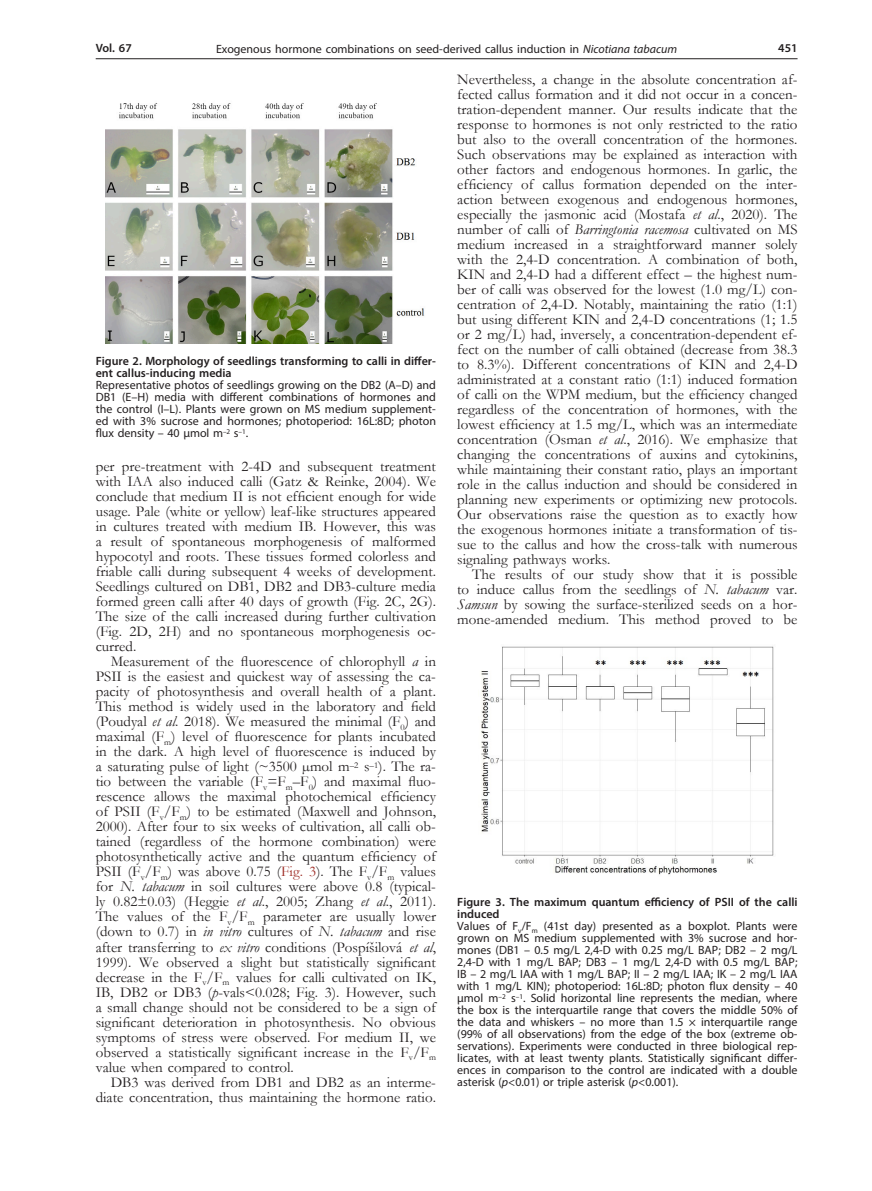
<style>
.page{position:relative;width:872px;height:1191px;background:#fff}
.page>*{position:absolute;margin:0;border:0;box-sizing:border-box;transform-origin:0 0}
.Body_tekst{font:15px/15px "Garamond";color:#231f20;text-align:justify}
.Figure_1{font:12px/12px "Myriad Pro";color:#231f20;text-align:justify}
.Figure{font:600 12px/12px "Myriad Pro";color:#231f20}
.s1{font-style:italic}
.s2{color:#9f2d26}
</style>
<div class="page">
<hr style="left:96px;top:58px;width:701px;height:1px;background:#231f20">
<img style="left:481px;top:646px;width:293px;height:229px">
<img style="left:105px;top:103px;width:320px;height:240px">
<p class="Figure" style="left:96px;top:42px;width:38px">Vol. 67</p>
<p class="Figure_1" style="left:216px;top:43px;width:462px">Exogenous hormone combinations on seed-derived callus induction in <span class="s1">Nicotiana tabacum</span></p>
<p class="Figure" style="left:778px;top:42px;width:21px">451</p>
<p class="Figure" style="left:96px;top:355px;width:342px">Figure 2. Morphology of seedlings transforming to calli in differ&shy;ent callus-inducing media</p>
<p class="Figure_1" style="left:96px;top:379px;width:342px">Representative photos of seedlings growing on the DB2 (A–D) and DB1 (E–H) media with different combinations of hormones and the control (I–L). Plants were grown on MS medium supplement&shy;ed with 3% sucrose and hormones; photoperiod: 16L:8D; photon flux density – 40 µmol m<sup>–2</sup> s<sup>–1</sup>.</p>
<p class="Body_tekst" style="left:96px;top:459px;width:342px">per pre-treatment with 2-4D and subsequent treatment with IAA also induced calli (Gatz &amp; Reinke, 2004). We conclude that medium II is not efficient enough for wide usage. Pale (white or yellow) leaf-like structures appeared in cultures treated with medium IB. However, this was a result of spontaneous morphogenesis of malformed hypocotyl and roots. These tissues formed colorless and friable calli during subsequent 4 weeks of development.<br>Seedlings cultured on DB1, DB2 and DB3-culture media formed green calli after 40 days of growth (Fig. 2C, 2G).<br>The size of the calli increased during further cultivation (Fig. 2D, 2H) and no spontaneous morphogenesis oc&shy;curred.</p>
<p class="Body_tekst" style="left:96px;top:654px;width:342px;text-indent:15px">Measurement of the fluorescence of chlorophyll <span class="s1">a</span> in PSII is the easiest and quickest way of assessing the ca&shy;pacity of photosynthesis and overall health of a plant.<br>This method is widely used in the laboratory and field (Poudyal <span class="s1">et al</span>. 2018). We measured the minimal (F<sub>0</sub>) and maximal (F<sub>m</sub>) level of fluorescence for plants incubated in the dark. A high level of fluorescence is induced by a saturating pulse of light (~3500 µmol m<sup>–2</sup> s<sup>–1</sup>). The ra&shy;tio between the variable (F<sub>v</sub>=F<sub>m</sub>–F<sub>0</sub>) and maximal fluo&shy;rescence allows the maximal photochemical efficiency of PSII (F<sub>v</sub>/F<sub>m</sub>) to be estimated (Maxwell and Johnson, 2000). After four to six weeks of cultivation, all calli ob&shy;tained (regardless of the hormone combination) were photosynthetically active and the quantum efficiency of PSII (F<sub>v</sub>/F<sub>m</sub>) was above 0.75 (<span class="s2">Fig. 3</span>). The F<sub>v</sub>/F<sub>m</sub> values for <span class="s1">N. tabacum</span> in soil cultures were above 0.8 (typical&shy;ly 0.82±0.03) (Heggie <span class="s1">et al</span>., 2005; Zhang <span class="s1">et al</span>., 2011).<br>The values of the F<sub>v</sub>/F<sub>m</sub> parameter are usually lower (down to 0.7) in <span class="s1">in vitro</span> cultures of <span class="s1">N. tabacum</span> and rise after transferring to <span class="s1">ex vitro</span> conditions (Pospíšilová <span class="s1">et al</span>, 1999). We observed a slight but statistically significant decrease in the F<sub>v</sub>/F<sub>m</sub> values for calli cultivated on IK, IB, DB2 or DB3 (<span class="s1">p</span>-vals&lt;0.028; Fig. 3). However, such a small change should not be considered to be a sign of significant deterioration in photosynthesis. No obvious symptoms of stress were observed. For medium II, we observed a statistically significant increase in the F<sub>v</sub>/F<sub>m </sub>value when compared to control.</p>
<p class="Body_tekst" style="left:96px;top:1074px;width:342px;text-align:right">DB3 was derived from DB1 and DB2 as an interme&shy;diate concentration, thus maintaining the hormone ratio.</p>
<p class="Body_tekst" style="left:457px;top:72px;width:342px">Nevertheless, a change in the absolute concentration af&shy;fected callus formation and it did not occur in a concen&shy;tration-dependent manner. Our results indicate that the response to hormones is not only restricted to the ratio but also to the overall concentration of the hormones.<br>Such observations may be explained as interaction with other factors and endogenous hormones. In garlic, the efficiency of callus formation depended on the inter&shy;action between exogenous and endogenous hormones, especially the jasmonic acid (Mostafa <span class="s1">et al</span>., 2020). The number of calli of <span class="s1">Barringtonia racemosa</span> cultivated on MS medium increased in a straightforward manner solely with the 2,4-D concentration. A combination of both, KIN and 2,4-D had a different effect – the highest num&shy;ber of calli was observed for the lowest (1.0 mg/L) con&shy;centration of 2,4-D. Notably, maintaining the ratio (1:1) but using different KIN and 2,4-D concentrations (1; 1.5 or 2 mg/L) had, inversely, a concentration-dependent ef&shy;fect on the number of calli obtained (decrease from 38.3 to 8.3%). Different concentrations of KIN and 2,4-D administrated at a constant ratio (1:1) induced formation of calli on the WPM medium, but the efficiency changed regardless of the concentration of hormones, with the lowest efficiency at 1.5 mg/L, which was an intermediate concentration (Osman <span class="s1">et al</span>., 2016). We emphasize that changing the concentrations of auxins and cytokinins, while maintaining their constant ratio, plays an important role in the callus induction and should be considered in planning new experiments or optimizing new protocols.<br>Our observations raise the question as to exactly how the exogenous hormones initiate a transformation of tis&shy;sue to the callus and how the cross-talk with numerous signaling pathways works.</p>
<p class="Body_tekst" style="left:457px;top:567px;width:342px;text-indent:15px">The results of our study show that it is possible to induce callus from the seedlings of <span class="s1">N. tabacum</span> var.<br><span class="s1">Samsun</span> by sowing the surface-sterilized seeds on a hor&shy;mone-amended medium. This method proved to be</p>
<p class="Figure" style="left:457px;top:895px;width:342px">Figure 3. The maximum quantum efficiency of PSII of the calli induced</p>
<p class="Figure_1" style="left:457px;top:919px;width:342px">Values of F<sub>v</sub>/F<sub>m</sub> (41st day) presented as a boxplot. Plants were grown on MS medium supplemented with 3% sucrose and hor&shy;mones (DB1 – 0.5 mg/L 2,4-D with 0.25 mg/L BAP; DB2 – 2 mg/L 2,4-D with 1 mg/L BAP; DB3 – 1 mg/L 2,4-D with 0.5 mg/L BAP; IB – 2 mg/L IAA with 1 mg/L BAP; II – 2 mg/L IAA; IK – 2 mg/L IAA with 1 mg/L KIN); photoperiod: 16L:8D; photon flux density – 40 µmol m<sup>–2</sup> s<sup>–1</sup>. Solid horizontal line represents the median, where the box is the interquartile range that covers the middle 50% of the data and whiskers – no more than 1.5 × interquartile range (99% of all observations) from the edge of the box (extreme ob&shy;servations). Experiments were conducted in three biological rep&shy;licates, with at least twenty plants. Statistically significant differ&shy;ences in comparison to the control are indicated with a double asterisk (<span class="s1">p</span>&lt;0.01) or triple asterisk (<span class="s1">p</span>&lt;0.001).</p>
</div>
